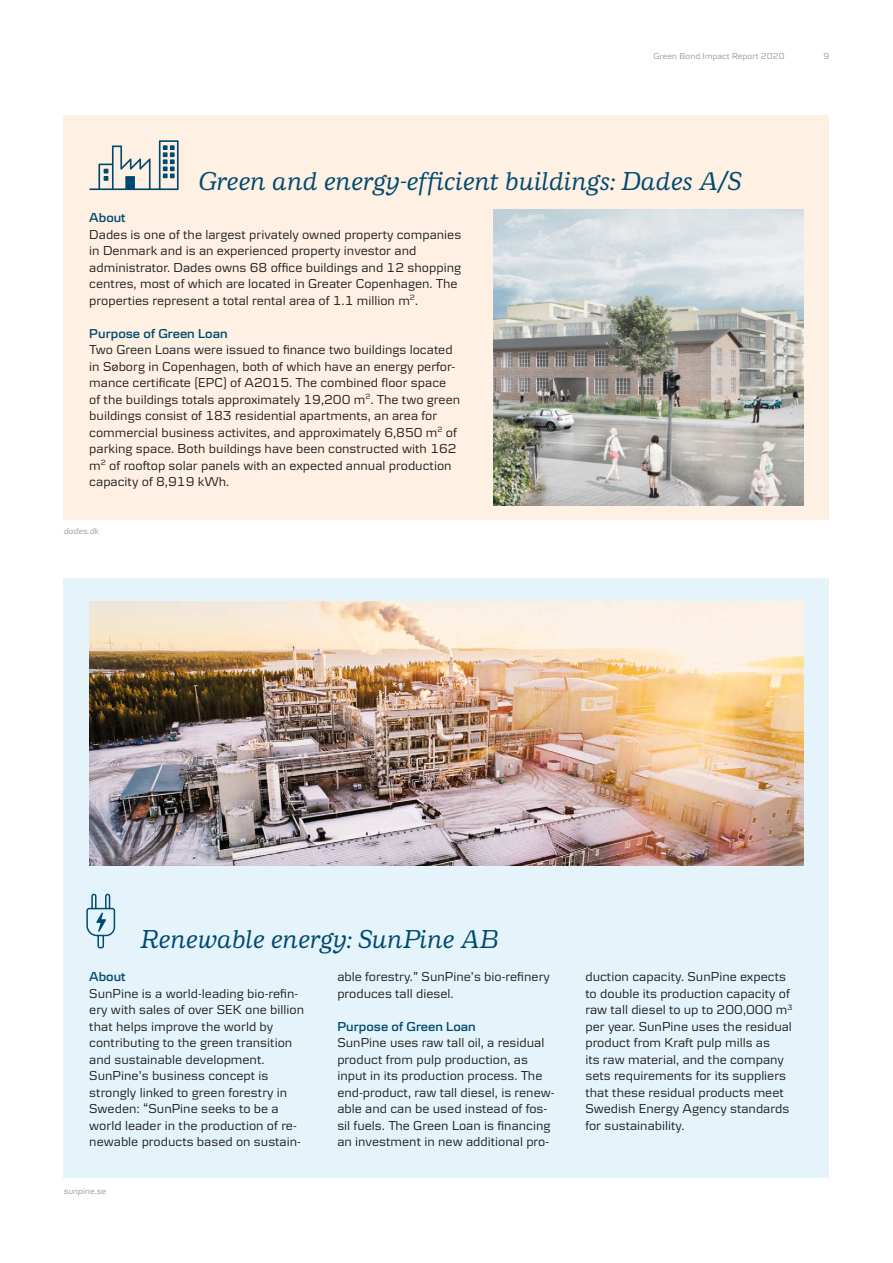
<style>
.page{position:relative;width:893px;height:1263px;background:#fff}
.page>*{position:absolute;margin:0;border:0;box-sizing:border-box;transform-origin:0 0}
.t1{font:italic 500 27px "Danske Human";color:#004a70}
.t2{font:13.5px/16.5px "Danske Textv 2";color:#1d1d1b}
.t3{font:600 13.5px "Danske Textv 2";color:#004a70}
.t4{font:9px "Danske Textv 2";letter-spacing:.005em;color:#939d9c}
.t5{font:italic 9px "Danske Textv 2";color:#939d9c}
</style>
<div class="page">
<div style="left:64px;top:115px;width:765px;height:404px;background:#fef0e2"></div>
<div style="left:64px;top:578px;width:765px;height:600px;background:#e5f4fa"></div>
<img style="left:493px;top:210px;width:311px;height:296px">
<img style="left:89px;top:602px;width:715px;height:264px">
<svg style="left:86px;top:894px;width:29px;height:54px"></svg>
<svg style="left:89px;top:140px;width:90px;height:50px"></svg>
<p class="t4" style="left:653px;top:51px;width:133px">Green Bond Impact Report 2020</p>
<p class="t4" style="left:823px;top:51px;width:7px">9</p>
<h1 class="t1" style="left:198px;top:166px;width:545px">Green and energy-efficient buildings: Dades A/S</h1>
<p class="t3" style="left:89px;top:210px;width:38px">About</p>
<p class="t2" style="left:89px;top:226px;width:374px">Dades is one of the largest privately owned property companies in Denmark and is an experienced property investor and administrator. Dades owns 68 office buildings and 12 shopping centres, most of which are located in Greater Copenhagen. The properties represent a total rental area of 1.1 million m<sup>2</sup>.</p>
<p class="t3" style="left:89px;top:326px;width:140px">Purpose of Green Loan</p>
<p class="t2" style="left:89px;top:341px;width:372px">Two Green Loans were issued to finance two buildings located in Søborg in Copenhagen, both of which have an energy perfor&shy;mance certificate (EPC) of A2015. The combined floor space of the buildings totals approximately 19,200 m<sup>2</sup>. The two green buildings consist of 183 residential apartments, an area for commercial business activites, and approximately 6,850 m<sup>2</sup> of parking space. Both buildings have been constructed with 162 m<sup>2</sup> of rooftop solar panels with an expected annual production capacity of 8,919 kWh.</p>
<p class="t5" style="left:64px;top:525px;width:37px">dades.dk</p>
<h1 class="t1" style="left:140px;top:924px;width:360px">Renewable energy: SunPine AB</h1>
<p class="t3" style="left:89px;top:969px;width:38px">About</p>
<p class="t2" style="left:89px;top:985px;width:216px">SunPine is a world-leading bio-refin&shy;ery with sales of over SEK one billion that helps improve the world by contributing to the green transition and sustainable development.<br>SunPine’s business concept is strongly linked to green forestry in Sweden: “SunPine seeks to be a world leader in the production of re&shy;newable products based on sustain-</p>
<p class="t5" style="left:64px;top:1185px;width:44px">sunpine.se</p>
<p class="t2" style="left:337px;top:968px;width:214px">able forestry.” SunPine’s bio-refinery produces tall diesel.</p>
<p class="t3" style="left:337px;top:1019px;width:140px">Purpose of Green Loan</p>
<p class="t2" style="left:337px;top:1034px;width:219px">SunPine uses raw tall oil, a residual product from pulp production, as input in its production process. The end-product, raw tall diesel, is renew&shy;able and can be used instead of fos&shy;sil fuels. The Green Loan is financing an investment in new additional pro-</p>
<p class="t2" style="left:585px;top:968px;width:209px">duction capacity. SunPine expects to double its production capacity of raw tall diesel to up to 200,000 m<sup>3 </sup>per year. SunPine uses the residual product from Kraft pulp mills as<br>its raw material, and the company sets requirements for its suppliers that these residual products meet Swedish Energy Agency standards for sustainability.</p>
</div>
